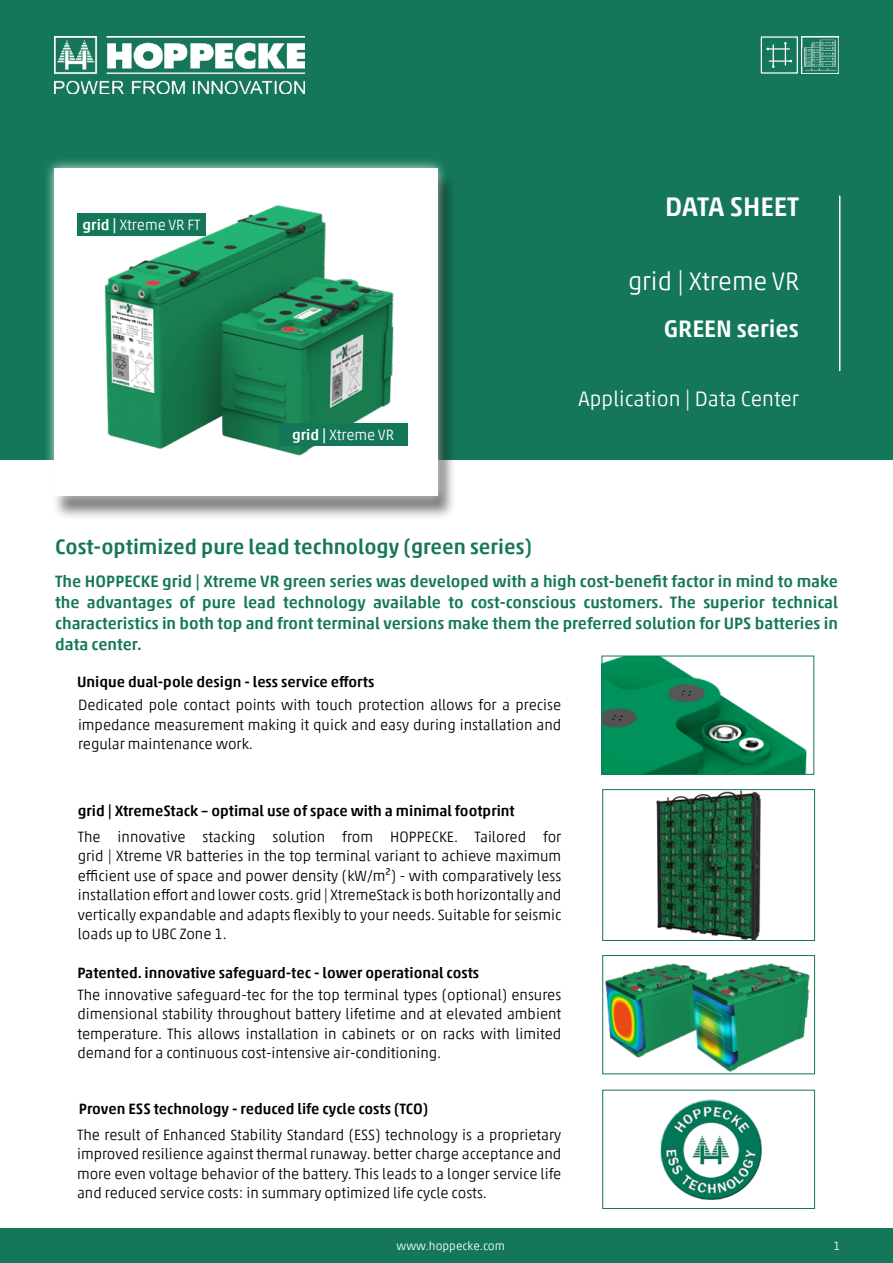
<style>
.page{position:relative;width:893px;height:1263px;background:#fff}
.page>*{position:absolute;margin:0;border:0;box-sizing:border-box;transform-origin:0 0}
.t1{font:500 27px "Akko Pro";color:#fff}
.t2{font:300 25.5px "Akko Pro";color:#fff}
.t3{font:500 24px "Akko Pro";color:#fff}
.t4{font:500 21px "Akko Pro";color:#14775a}
.t5{font:300 21px "Akko Pro";color:#fff}
.t6{font:500 16.5px/21px "Akko Pro";color:#14775a;text-align:justify}
.t7{font:300 15px/19.5px "Akko Pro";color:#000;text-align:justify}
.t8{font:500 15px "Akko Pro";color:#000}
.t9{font:300 15px "Akko Pro";color:#fff}
.t10{font:300 12px "Akko Pro";color:#fff}
.s1{font-weight:500}
</style>
<div class="page">
<div style="left:0;top:0;width:893px;height:459px;background:#14775a"></div>
<img style="left:54px;top:36px;width:250px;height:57px">
<hr style="left:839px;top:196px;width:1px;height:175px;background:#fff">
<div style="left:0;top:1229px;width:893px;height:34px;background:#14775a"></div>
<div style="left:52px;top:172px;width:405px;height:349px;background:#000;opacity:.51"></div>
<div style="left:44px;top:158px;width:405px;height:348px;background:#fff;opacity:.75"></div>
<div style="left:54px;top:168px;width:384px;height:328px;background:#fff"></div>
<div style="left:761px;top:36px;width:37px;height:38px;border:1px solid #fff"></div>
<hr style="left:768px;top:48px;width:21px;height:2px;background:#fff">
<svg style="left:766px;top:45px;width:8px;height:23px"></svg>
<hr style="left:769px;top:60px;width:22px;height:2px;background:#fff">
<svg style="left:784px;top:42px;width:8px;height:23px"></svg>
<img style="left:802px;top:36px;width:37px;height:38px">
<img style="left:656px;top:791px;width:105px;height:148px">
<div style="left:602px;top:789px;width:213px;height:152px;border:1px solid #14775a"></div>
<img style="left:604px;top:658px;width:203px;height:115px">
<div style="left:602px;top:656px;width:212px;height:119px;border:1px solid #14775a"></div>
<img style="left:605px;top:963px;width:205px;height:109px">
<div style="left:602px;top:955px;width:213px;height:119px;border:1px solid #14775a"></div>
<img style="left:660px;top:1099px;width:102px;height:101px">
<div style="left:602px;top:1090px;width:213px;height:119px;border:1px solid #14775a"></div>
<img style="left:104px;top:205px;width:302px;height:251px">
<div style="left:279px;top:423px;width:129px;height:22px;background:#14775a"></div>
<div style="left:77px;top:213px;width:129px;height:23px;background:#14775a"></div>
<p class="t9" style="left:83px;top:216px;width:119px"><span class="s1">grid |</span> Xtreme VR FT</p>
<p class="t9" style="left:292px;top:425px;width:103px"><span class="s1">grid |</span> Xtreme VR</p>
<h3 class="t4" style="left:55px;top:533px;width:478px">Cost-optimized pure lead technology (green series)</h3>
<h1 class="t1" style="left:665px;top:190px;width:136px">DATA SHEET</h1>
<h2 class="t2" style="left:628px;top:266px;width:173px">grid | Xtreme VR</h2>
<h3 class="t3" style="left:664px;top:314px;width:137px">GREEN series</h3>
<h3 class="t5" style="left:579px;top:386px;width:222px">Application | Data Center</h3>
<p class="t6" style="left:55px;top:571px;width:784px">The HOPPECKE grid | Xtreme VR green series was developed with a high cost-benefit factor in mind to make the advantages of pure lead technology available to cost-conscious customers. The superior technical characteristics in both top and front terminal versions make them the preferred solution for UPS batteries in data center.</p>
<p class="t8" style="left:77px;top:673px;width:299px">Unique dual-pole design - less service efforts</p>
<p class="t7" style="left:78px;top:695px;width:485px">Dedicated pole contact points with touch protection allows for a precise impedance measurement making it quick and easy during installation and regular maintenance work.</p>
<p class="t8" style="left:78px;top:801px;width:438px">grid | XtremeStack – optimal use of space with a minimal footprint</p>
<p class="t7" style="left:78px;top:827px;width:485px">The innovative stacking solution from HOPPECKE. Tailored for grid | Xtreme VR batteries in the top terminal variant to achieve maximum efficient use of space and power density (kW/m²) - with comparatively less installation effort and lower costs. grid | XtremeStack is both horizontally and vertically expandable and adapts flexibly to your needs. Suitable for seismic loads up to UBC Zone 1.</p>
<p class="t8" style="left:77px;top:963px;width:403px">Patented. innovative safeguard-tec - lower operational costs</p>
<p class="t7" style="left:77px;top:984px;width:485px">The innovative safeguard-tec for the top terminal types (optional) ensures dimensional stability throughout battery lifetime and at elevated ambient temperature. This allows installation in cabinets or on racks with limited demand for a continuous cost-intensive air-conditioning.</p>
<p class="t8" style="left:79px;top:1100px;width:351px">Proven ESS technology - reduced life cycle costs (TCO)</p>
<p class="t7" style="left:77px;top:1124px;width:486px">The result of Enhanced Stability Standard (ESS) technology is a proprietary improved resilience against thermal runaway. better charge acceptance and more even voltage behavior of the battery. This leads to a longer service life and reduced service costs: in summary optimized life cycle costs.</p>
<p class="t10" style="left:397px;top:1239px;width:110px">www.hoppecke.com</p>
<p class="t10" style="left:833px;top:1238px;width:8px">1</p>
</div>
